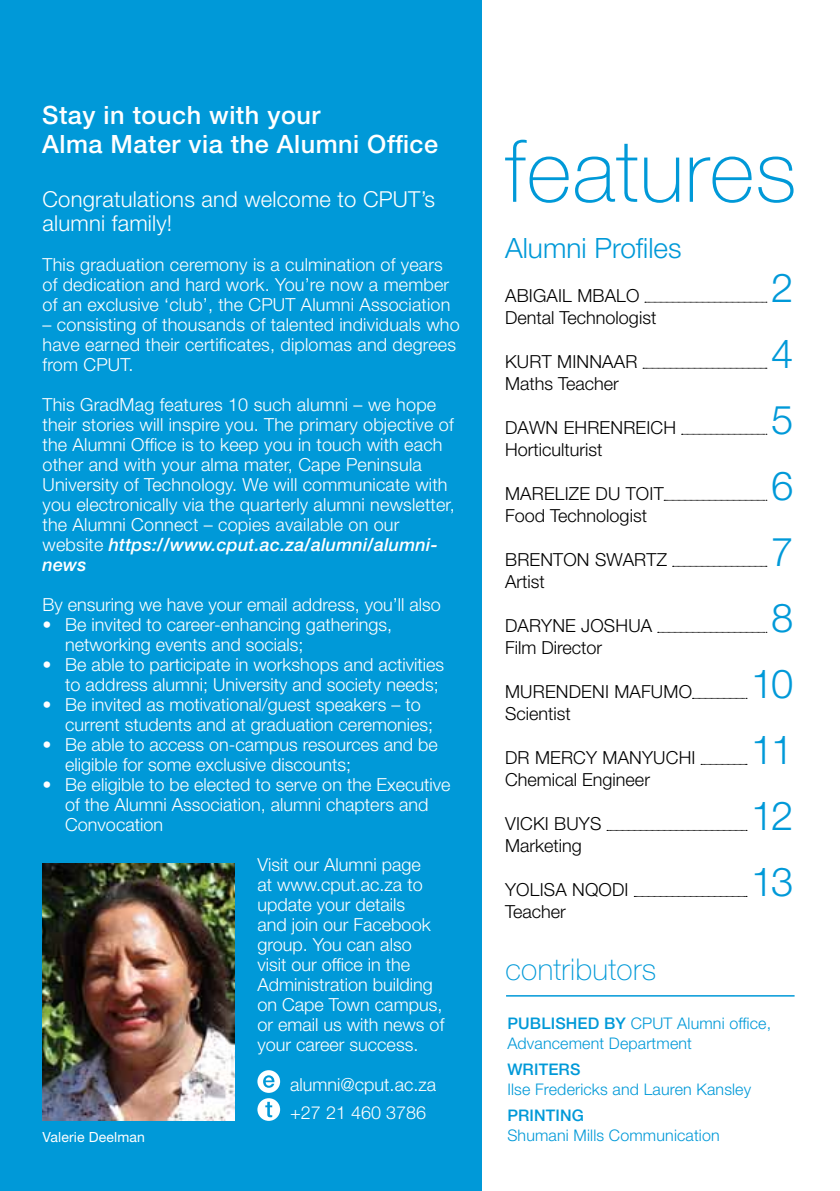
<style>
.page{position:relative;width:840px;height:1191px;background:#fff}
.page>*{position:absolute;margin:0;border:0;box-sizing:border-box;transform-origin:0 0}
.t1{font:100 86px "Helvetica Neue LT Std";letter-spacing:.01em;color:#0099d8}
.t2{font:300 40px "Helvetica Neue LT Std";letter-spacing:-.06em;color:#0099d8}
.t3{font:100 30px "Helvetica Neue LT Std";letter-spacing:.01em;color:#0099d8}
.t4{font:300 28px "Helvetica Neue LT Std";color:#0099d8}
.t5{font:500 25.2px/29.4px "Helvetica Neue LT Std";letter-spacing:.02em;color:#fff}
.t6{font:300 22px/24px "Helvetica Neue LT Std";letter-spacing:.01em;color:#fff}
.t7{font:300 18px/20px "Helvetica Neue LT Std";color:#fff}
.t8{font:300 18px "Helvetica Neue LT Std";letter-spacing:.01em;color:#000}
.t9{font:300 16px/20px "Helvetica Neue LT Std";letter-spacing:.01em;color:#0099d8}
.t10{font:500 16px "Helvetica Neue LT Std";letter-spacing:.01em;color:#0099d8}
.t11{font:14px "Helvetica Neue LT Std";letter-spacing:.01em;color:#fff}
.s1{font-weight:500;font-style:italic}
.s2{font-weight:500}
</style>
<div class="page">
<div style="left:0;top:0;width:480px;height:1191px;background:#0099d8"></div>
<hr style="left:506px;top:995px;width:288px;height:1px;background:#0099d8">
<svg style="left:644px;top:302px;width:122px;height:1px"></svg>
<svg style="left:642px;top:368px;width:124px;height:1px"></svg>
<svg style="left:681px;top:434px;width:85px;height:1px"></svg>
<svg style="left:663px;top:500px;width:103px;height:1px"></svg>
<svg style="left:672px;top:566px;width:94px;height:1px"></svg>
<svg style="left:657px;top:632px;width:109px;height:1px"></svg>
<svg style="left:692px;top:698px;width:54px;height:1px"></svg>
<svg style="left:700px;top:764px;width:46px;height:1px"></svg>
<svg style="left:606px;top:830px;width:140px;height:1px"></svg>
<svg style="left:634px;top:896px;width:112px;height:1px"></svg>
<svg style="left:257px;top:1070px;width:23px;height:22px"></svg>
<svg style="left:257px;top:1098px;width:23px;height:22px"></svg>
<img style="left:43px;top:863px;width:191px;height:257px">
<h3 class="t5" style="left:42px;top:100px;width:397px">Stay in touch with your<br>Alma Mater via the Alumni Office</h3>
<p class="t6" style="left:43px;top:186px;width:394px">Congratulations and welcome to CPUT’s alumni family!</p>
<p class="t7" style="left:43px;top:254px;width:409px">This graduation ceremony is a culmination of years of dedication and hard work. You’re now a member of an exclusive ‘club’, the CPUT Alumni Association</p>
<p class="t7" style="left:43px;top:314px;width:418px">– consisting of thousands of talented individuals who have earned their certificates, diplomas and degrees from CPUT.</p>
<p class="t7" style="left:43px;top:394px;width:413px">This GradMag features 10 such alumni – we hope their stories will inspire you. The primary objective of the Alumni Office is to keep you in touch with each other and with your alma mater, Cape Peninsula University of Technology. We will communicate with you electronically via the quarterly alumni newsletter, the Alumni Connect – copies available on our website <span class="s1">https://www.cput.ac.za/alumni/alumni&shy;news</span></p>
<p class="t7" style="left:43px;top:594px;width:399px">By ensuring we have your email address, you’ll also</p>
<p class="t7" style="left:65px;top:614px;width:328px;text-indent:-23px">• Be invited to career-enhancing gatherings, networking events and socials;</p>
<p class="t7" style="left:43px;top:654px;width:403px;text-align:right">• Be able to participate in workshops and activities to address alumni; University and society needs;</p>
<p class="t7" style="left:65px;top:694px;width:369px;text-indent:-23px">• Be invited as motivational/guest speakers – to current students and at graduation ceremonies;</p>
<p class="t7" style="left:65px;top:734px;width:374px;text-indent:-23px">• Be able to access on-campus resources and be eligible for some exclusive discounts;</p>
<p class="t7" style="left:65px;top:774px;width:386px;text-indent:-23px">• Be eligible to be elected to serve on the Executive of the Alumni Association, alumni chapters and<br>Convocation</p>
<p class="t7" style="left:257px;top:854px;width:188px">Visit our Alumni page<br>at www.cput.ac.za to update your details<br>and join our Facebook group. You can also visit our office in the<br>Administration building on Cape Town campus, or email us with news of your career success.</p>
<p class="t7" style="left:290px;top:1070px;width:147px;line-height:28px">alumni@cput.ac.za +27 21 460 3786</p>
<p class="t11" style="left:43px;top:1128px;width:104px">Valerie Deelman</p>
<h1 class="t1" style="left:505px;top:122px;width:293px">features</h1>
<h3 class="t4" style="left:505px;top:231px;width:178px">Alumni Profiles</h3>
<p class="t8" style="left:505px;top:285px;width:136px">Abigail Mbalo</p>
<p class="t8" style="left:505px;top:307px;width:153px">Dental Technologist</p>
<p class="t8" style="left:505px;top:351px;width:134px">Kurt Minnaar</p>
<p class="t8" style="left:505px;top:373px;width:115px">Maths Teacher</p>
<p class="t8" style="left:505px;top:417px;width:172px">Dawn Ehrenreich</p>
<p class="t8" style="left:505px;top:439px;width:99px">Horticulturist</p>
<p class="t8" style="left:505px;top:483px;width:155px">Marelize du Toit</p>
<p class="t8" style="left:505px;top:505px;width:143px">Food Technologist</p>
<p class="t8" style="left:505px;top:549px;width:163px">Brenton Swartz</p>
<p class="t8" style="left:505px;top:571px;width:41px">Artist</p>
<p class="t8" style="left:505px;top:615px;width:136px">Daryne Joshua</p>
<p class="t8" style="left:505px;top:637px;width:99px">Film Director</p>
<p class="t8" style="left:505px;top:681px;width:138px">Murendeni Mafum</p>
<p class="t8" style="left:678px;top:681px;width:15px">o</p>
<p class="t8" style="left:505px;top:703px;width:67px">Scientist</p>
<p class="t8" style="left:505px;top:747px;width:192px">Dr Mercy Manyuc hi</p>
<p class="t8" style="left:505px;top:769px;width:146px">Chemical Engineer</p>
<p class="t8" style="left:505px;top:813px;width:25px">VickI</p>
<p class="t8" style="left:554px;top:813px;width:46px">Buys</p>
<p class="t8" style="left:505px;top:835px;width:78px">Marketing</p>
<p class="t8" style="left:505px;top:879px;width:125px">Yolisa Nqodi</p>
<p class="t8" style="left:505px;top:901px;width:62px">Teacher</p>
<h3 class="t3" style="left:505px;top:952px;width:152px">contributors</h3>
<h2 class="t2" style="left:770px;top:263px;width:24px">2</h2>
<h2 class="t2" style="left:770px;top:329px;width:24px">4</h2>
<h2 class="t2" style="left:770px;top:395px;width:24px">5</h2>
<h2 class="t2" style="left:770px;top:461px;width:24px">6</h2>
<h2 class="t2" style="left:770px;top:527px;width:24px">7</h2>
<h2 class="t2" style="left:770px;top:593px;width:24px">8</h2>
<h2 class="t2" style="left:750px;top:659px;width:44px">10</h2>
<h2 class="t2" style="left:750px;top:725px;width:44px">11</h2>
<h2 class="t2" style="left:750px;top:791px;width:44px">12</h2>
<h2 class="t2" style="left:750px;top:857px;width:44px">13</h2>
<p class="t9" style="left:507px;top:1013px;width:265px"><span class="s2">Published by</span> CPUT Alumni office,<br>Advancement Department</p>
<p class="t10" style="left:507px;top:1059px;width:73px">WriterS</p>
<p class="t9" style="left:507px;top:1079px;width:245px">Ilse Fredericks and Lauren Kansley</p>
<p class="t10" style="left:507px;top:1105px;width:78px">PrintING</p>
<p class="t9" style="left:507px;top:1124px;width:214px">Shumani Mills Communication</p>
</div>
